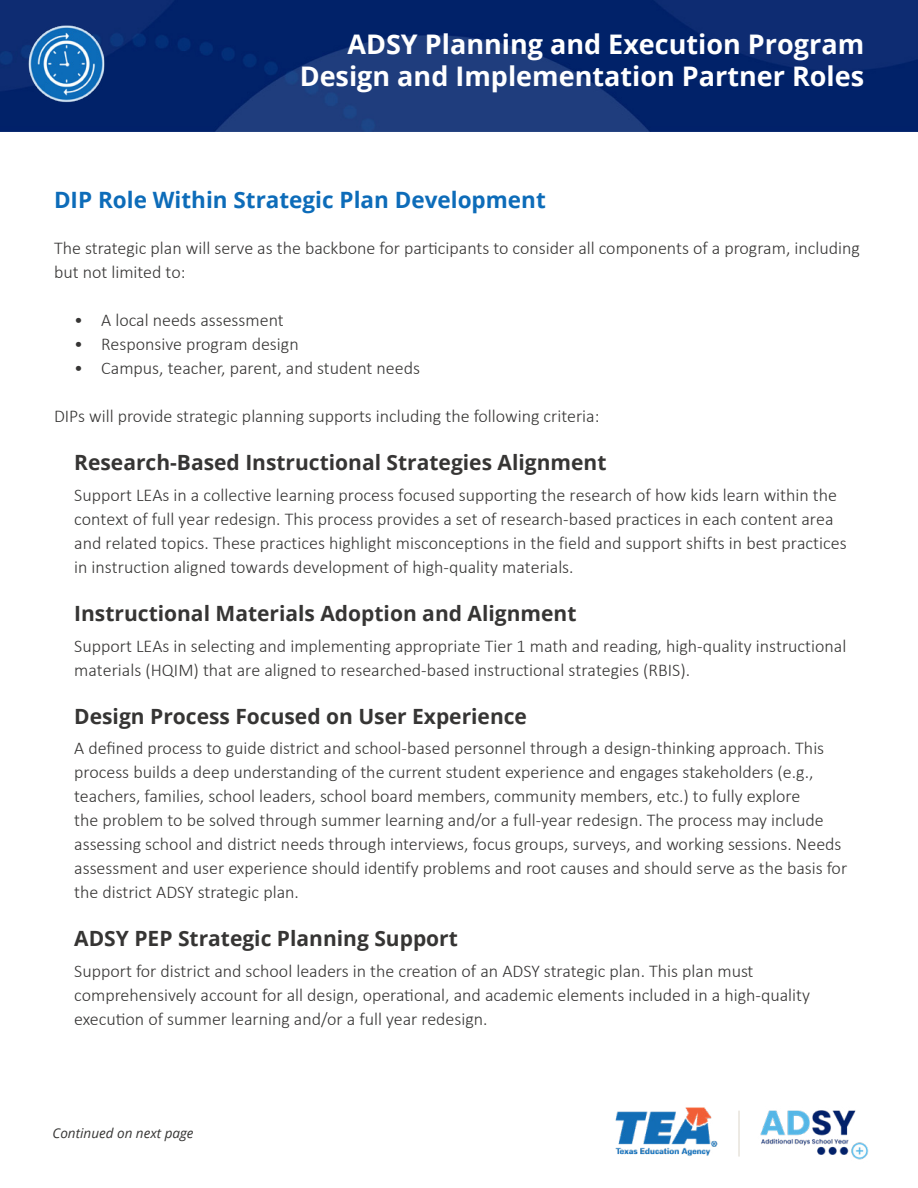
<style>
.page{position:relative;width:918px;height:1188px;background:#fff}
.page>*{position:absolute;margin:0;border:0;box-sizing:border-box;transform-origin:0 0}
.Heading_1{font:700 27px/32.4px "Open Sans";color:#fff;text-align:right}
.Heading_2{font:700 22.5px "Open Sans";color:#0d6cb9}
.Basic_Body{font:700 21px "Open Sans";color:#363534}
.Basic_Body-2{font:300 18px/24px "Calibri";color:#363534}
.Bullet_Body{font:italic 13.5px "Open Sans";color:#363534}
</style>
<div class="page">
<img style="left:0;top:0;width:918px;height:132px">
<img style="left:16px;top:15px;width:100px;height:96px">
<img style="left:615px;top:1107px;width:103px;height:49px">
<img style="left:760px;top:1110px;width:109px;height:50px">
<hr style="left:738px;top:1111px;width:2px;height:45px;background:#e7e3db">
<h1 class="Heading_1" style="left:300px;top:27px;width:566px">ADSY Planning and Execution Program<br>Design and Implementation Partner Roles</h1>
<h2 class="Heading_2" style="left:54px;top:184px;width:493px">DIP Role Within Strategic Plan Development</h2>
<p class="Basic_Body-2" style="left:54px;top:236px;width:807px">The strategic plan will serve as the backbone for participants to consider all components of a program, including but not limited to:</p>
<p class="Basic_Body-2" style="left:74px;top:308px;width:211px">• A local needs assessment</p>
<p class="Basic_Body-2" style="left:74px;top:332px;width:226px">• Responsive program design</p>
<p class="Basic_Body-2" style="left:74px;top:356px;width:347px">• Campus, teacher, parent, and student needs</p>
<p class="Basic_Body-2" style="left:54px;top:404px;width:547px">DIPs will provide strategic planning supports including the following criteria:</p>
<p class="Basic_Body" style="left:74px;top:448px;width:534px">Research-Based Instructional Strategies Alignment</p>
<p class="Basic_Body-2" style="left:74px;top:483px;width:774px">Support LEAs in a collective learning process focused supporting the research of how kids learn within the context of full year redesign. This process provides a set of research-based practices in each content area and related topics. These practices highlight misconceptions in the field and support shifts in best practices in instruction aligned towards development of high-quality materials.</p>
<p class="Basic_Body" style="left:74px;top:598px;width:504px">Instructional Materials Adoption and Alignment</p>
<p class="Basic_Body-2" style="left:74px;top:633px;width:774px">Support LEAs in selecting and implementing appropriate Tier 1 math and reading, high-quality instructional materials (HQIM) that are aligned to researched-based instructional strategies (RBIS).</p>
<p class="Basic_Body" style="left:74px;top:701px;width:454px">Design Process Focused on User Experience</p>
<p class="Basic_Body-2" style="left:74px;top:736px;width:774px">A defined process to guide district and school-based personnel through a design-thinking approach. This process builds a deep understanding of the current student experience and engages stakeholders (e.g., teachers, families, school leaders, school board members, community members, etc.) to fully explore<br>the problem to be solved through summer learning and/or a full-year redesign. The process may include assessing school and district needs through interviews, focus groups, surveys, and working sessions. Needs assessment and user experience should identify problems and root causes and should serve as the basis for the district ADSY strategic plan.</p>
<p class="Basic_Body" style="left:74px;top:924px;width:385px">ADSY PEP Strategic Planning Support</p>
<p class="Basic_Body-2" style="left:74px;top:959px;width:737px">Support for district and school leaders in the creation of an ADSY strategic plan. This plan must comprehensively account for all design, operational, and academic elements included in a high-quality execution of summer learning and/or a full year redesign.</p>
<p class="Bullet_Body" style="left:52px;top:1124px;width:143px">Continued on next page</p>
</div>
